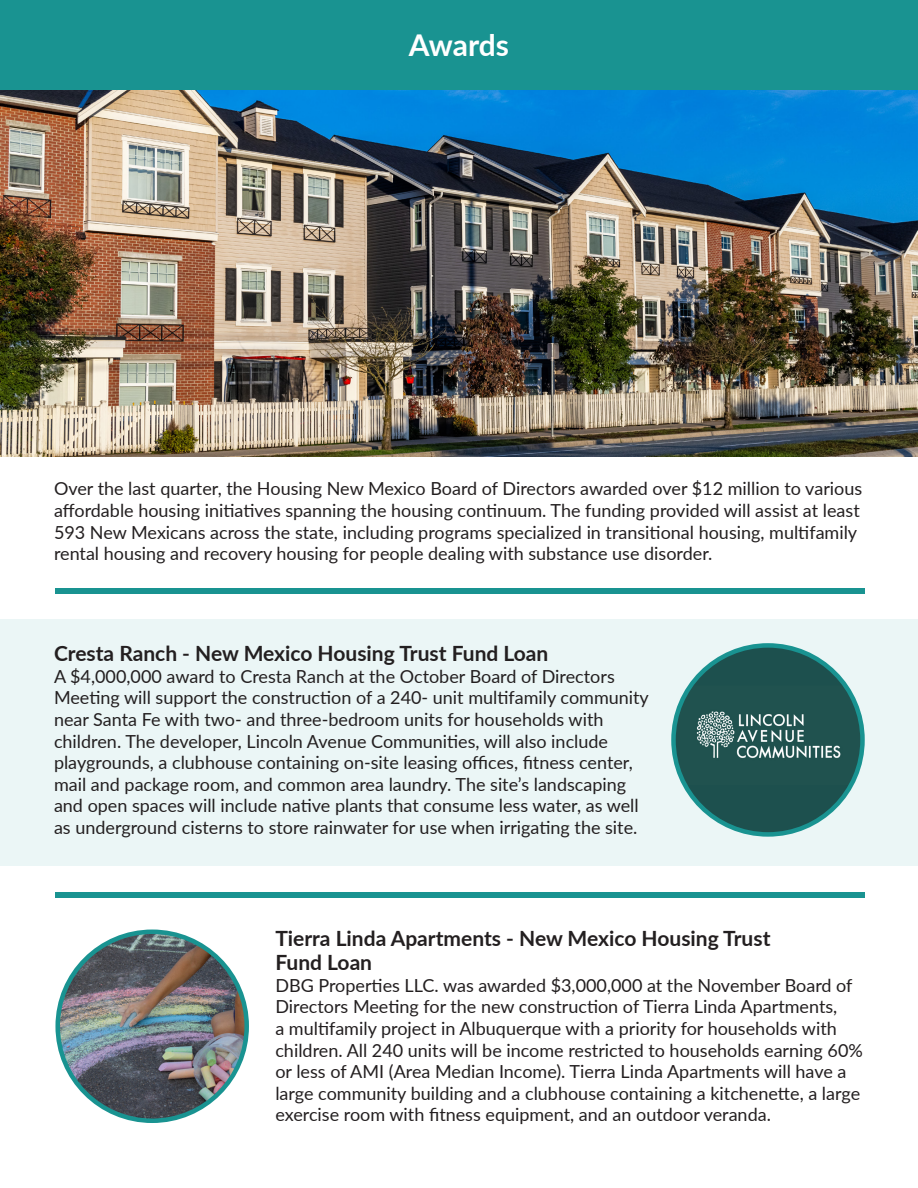
<style>
.page{position:relative;width:918px;height:1188px;background:#fff}
.page>*{position:absolute;margin:0;border:0;box-sizing:border-box;transform-origin:0 0}
.t1{font:700 30px "Lato";letter-spacing:-.005em;color:#fff}
.t2{font:700 21px "Lato";color:#231f20}
.t3{font:18px/21.6px "Lato";color:#231f20}
</style>
<div class="page">
<img style="left:0;top:90px;width:918px;height:366px">
<div style="left:0;top:0;width:918px;height:90px;background:#199391"></div>
<div style="left:0;top:619px;width:918px;height:247px;background:#ebf6f6"></div>
<div style="left:674px;top:645px;width:188px;height:189px;background:#1d504e;border-radius:50%"></div>
<img style="left:680px;top:685px;width:180px;height:100px">
<div style="left:671px;top:643px;width:194px;height:194px;border:4px solid #199391;border-radius:50%"></div>
<div style="left:55px;top:892px;width:810px;height:5px;background:#199391"></div>
<img style="left:58px;top:932px;width:189px;height:189px;border-radius:94px">
<div style="left:55px;top:930px;width:194px;height:193px;border:4px solid #199391;border-radius:50%"></div>
<div style="left:55px;top:588px;width:810px;height:6px;background:#199391"></div>
<p class="t1" style="left:409px;top:23px;width:101px">Awards</p>
<p class="t3" style="left:54px;top:477px;width:810px">Over the last quarter, the Housing New Mexico Board of Directors awarded over $12 million to various affordable housing initiatives spanning the housing continuum. The funding provided will assist at least 593 New Mexicans across the state, including programs specialized in transitional housing, multifamily rental housing and recovery housing for people dealing with substance use disorder.</p>
<p class="t2" style="left:54px;top:638px;width:496px">Cresta Ranch - New Mexico Housing Trust Fund Loan</p>
<p class="t3" style="left:54px;top:665px;width:596px">A $4,000,000 award to Cresta Ranch at the October Board of Directors Meeting will support the construction of a 240- unit multifamily community near Santa Fe with two- and three-bedroom units for households with children. The developer, Lincoln Avenue Communities, will also include playgrounds, a clubhouse containing on-site leasing offices, fitness center, mail and package room, and common area laundry. The site’s landscaping and open spaces will include native plants that consume less water, as well as underground cisterns to store rainwater for use when irrigating the site.</p>
<p class="t2" style="left:275px;top:923px;width:497px">Tierra Linda Apartments - New Mexico Housing Trust</p>
<p class="t2" style="left:275px;top:947px;width:98px">Fund Loan</p>
<p class="t3" style="left:275px;top:974px;width:589px">DBG Properties LLC. was awarded $3,000,000 at the November Board of Directors Meeting for the new construction of Tierra Linda Apartments,<br>a multifamily project in Albuquerque with a priority for households with children. All 240 units will be income restricted to households earning 60% or less of AMI (Area Median Income). Tierra Linda Apartments will have a large community building and a clubhouse containing a kitchenette, a large exercise room with fitness equipment, and an outdoor veranda.</p>
</div>
